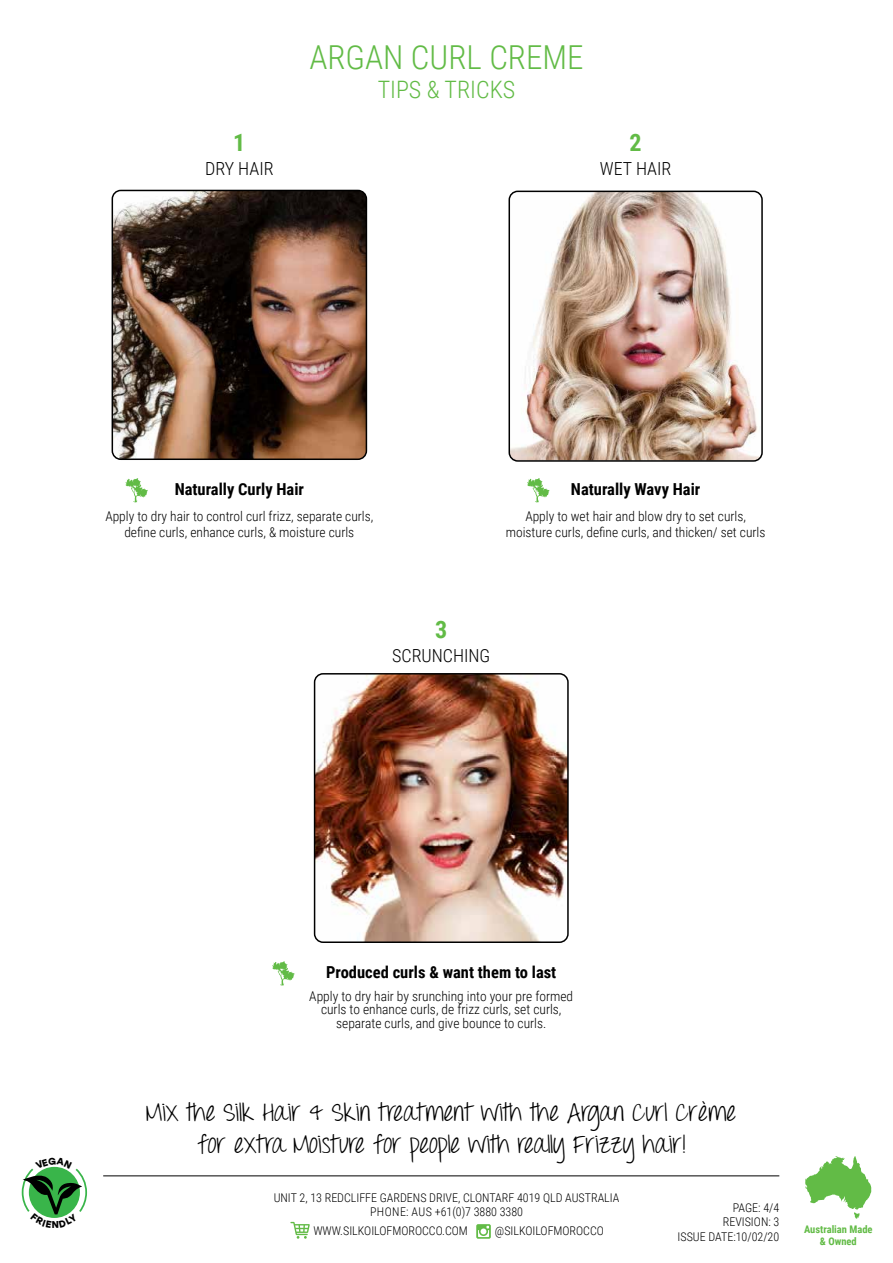
<style>
.page{position:relative;width:893px;height:1263px;background:#fff}
.page>*{position:absolute;margin:0;border:0;box-sizing:border-box;transform-origin:0 0}
.t1{font:300 33px "Roboto Condensed";color:#62bb46}
.t2{font:25.5px/32.5px "Throw My Hands Upinthe Air";color:#000;text-align:center}
.t3{font:300 24px "Roboto Condensed";color:#62bb46}
.t4{font:700 24px "Roboto Condensed";color:#62bb46}
.t5{font:300 18px "Roboto Condensed";color:#000}
.t6{font:700 16.5px "Roboto Condensed";color:#000}
.t7{font:300 13.5px/16.2px "Roboto Condensed";color:#000;text-align:center}
.t8{font:300 12px/14.4px "Roboto Condensed";color:#000;text-align:right}
.t9{font:700 10.5px/12.6px "Roboto Condensed";color:#62bb46;text-align:center}
</style>
<div class="page">
<svg style="left:476px;top:1224px;width:15px;height:15px"></svg>
<svg style="left:290px;top:1222px;width:20px;height:17px"></svg>
<hr style="left:103px;top:1175px;width:676px;height:1px;background:#000">
<img style="left:112px;top:190px;width:254px;height:269px">
<div style="left:112px;top:190px;width:255px;height:270px;border:2px solid #000;border-radius:9px"></div>
<img style="left:315px;top:674px;width:251px;height:268px">
<div style="left:314px;top:673px;width:255px;height:270px;border:2px solid #000;border-radius:9px"></div>
<svg style="left:126px;top:478px;width:22px;height:24px"></svg>
<svg style="left:272px;top:961px;width:23px;height:25px"></svg>
<svg style="left:527px;top:478px;width:23px;height:24px"></svg>
<img style="left:511px;top:192px;width:251px;height:267px">
<div style="left:508px;top:191px;width:255px;height:271px;border:2px solid #000;border-radius:9px"></div>
<svg style="left:805px;top:1156px;width:66px;height:63px"></svg>
<svg style="left:21px;top:1166px;width:67px;height:52px"></svg>
<h3 class="t4" style="left:233px;top:126px;width:14px">1</h3>
<h3 class="t5" style="left:205px;top:156px;width:70px">DRY HAIR</h3>
<h1 class="t1" style="left:309px;top:34px;width:276px">ARGAN CURL CREME</h1>
<h3 class="t3" style="left:378px;top:72px;width:139px">TIPS &amp; TRICKS</h3>
<h3 class="t4" style="left:630px;top:126px;width:14px">2</h3>
<h3 class="t5" style="left:600px;top:156px;width:73px">WET HAIR</h3>
<p class="t6" style="left:175px;top:478px;width:131px">Naturally Curly Hair</p>
<p class="t7" style="left:105px;top:508px;width:270px">Apply to dry hair to control curl frizz, separate curls, define curls, enhance curls, &amp; moisture curls</p>
<p class="t6" style="left:571px;top:478px;width:131px">Naturally Wavy Hair</p>
<p class="t7" style="left:506px;top:508px;width:261px">Apply to wet hair and blow dry to set curls, moisture curls, define curls, and thicken/ set curls</p>
<h3 class="t4" style="left:435px;top:612px;width:14px">3</h3>
<h3 class="t5" style="left:392px;top:643px;width:100px">SCRUNCHING</h3>
<p class="t6" style="left:326px;top:961px;width:232px">Produced curls &amp; want them to last</p>
<p class="t7" style="left:309px;top:989px;width:265px;line-height:13.5px">Apply to dry hair by srunching into your pre formed curls to enhance curls, de frizz curls, set curls, separate curls, and give bounce to curls.</p>
<h2 class="t2" style="left:146px;top:1098px;width:591px">Mix the Silk Hair &amp; Skin treatment with the Argan Curl Crème for extra Moisture for people with really Frizzy hair!</h2>
<p class="t8" style="left:274px;top:1190px;width:347px;text-align:center">UNIT 2, 13 REDCLIFFE GARDENS DRIVE, CLONTARF 4019 QLD AUSTRALIA<br>PHONE: AUS +61(0)7 3880 3380</p>
<p class="t8" style="left:313px;top:1223px;width:156px">WWW.SILKOILOFMOROCCO.COM</p>
<p class="t8" style="left:495px;top:1223px;width:110px">@SILKOILOFMOROCCO</p>
<p class="t8" style="left:678px;top:1200px;width:103px">PAGE: 4/4<br>REVISION: 3<br>ISSUE DATE:10/02/20</p>
<p class="t9" style="left:804px;top:1222px;width:70px">Australian Made &amp; Owned</p>
</div>
